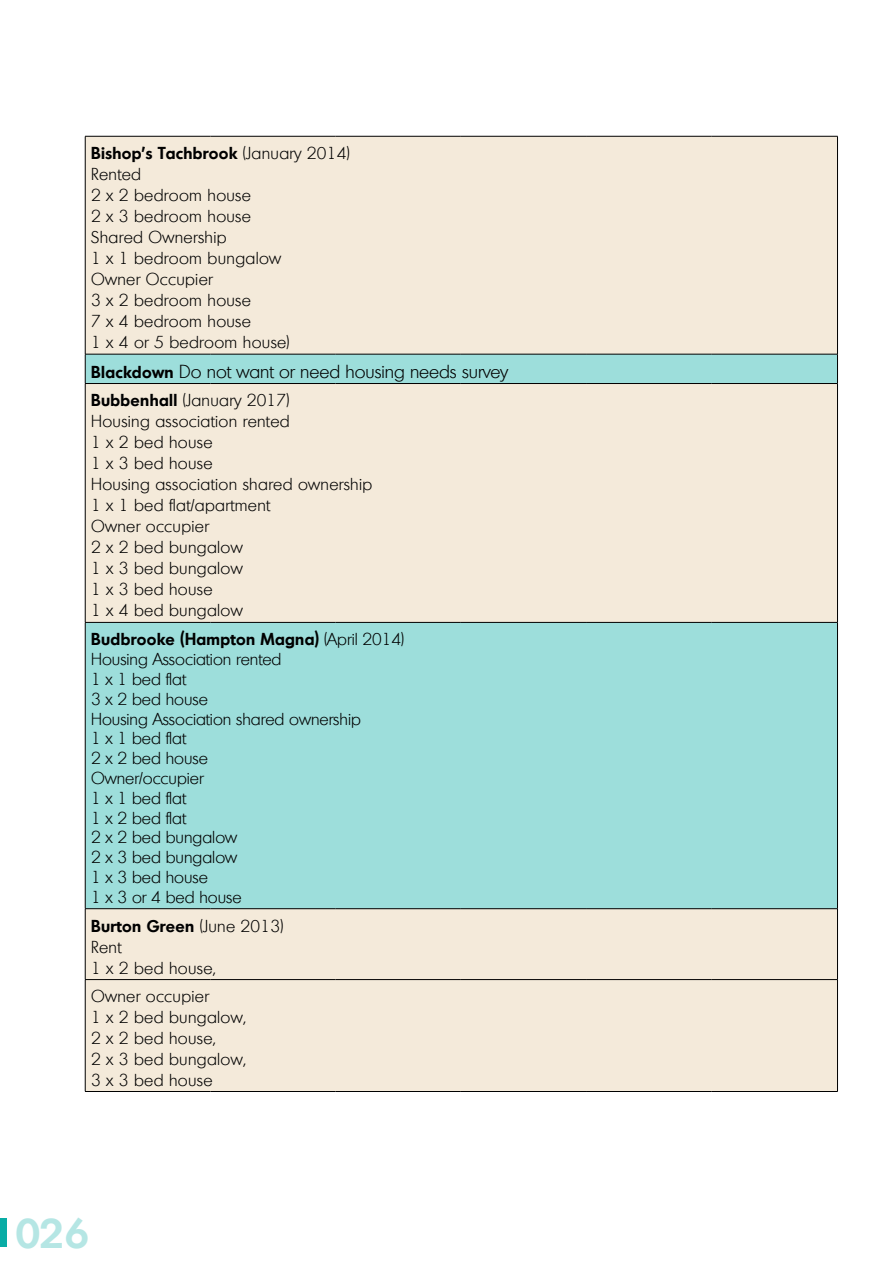
<style>
.page{position:relative;width:893px;height:1263px;background:#fff}
.page>*{position:absolute;margin:0;border:0;box-sizing:border-box;transform-origin:0 0}
.t1{font:600 40.5px "Montreal";color:#b5e6e4}
.t2{font:300 18px "Montreal";color:#000}
.t3{font:300 16.5px/21px "Montreal";letter-spacing:.02em;color:#000}
.t4{font:300 16.5px/19.8px "Montreal";color:#000}
.s1{font-weight:600}
.s2{font-weight:600;font-size:16.5px}
</style>
<div class="page">
<div style="left:0;top:1219px;width:7px;height:28px;background:#09aca5"></div>
<div style="left:86px;top:137px;width:751px;height:954px;background:#f4eada"></div>
<svg style="left:86px;top:355px;width:751px;height:553px;background:#c2e3da"></svg>
<hr style="left:85px;top:136px;width:125px;height:1px;background:#000">
<hr style="left:85px;top:136px;width:1px;height:218px;background:#000">
<hr style="left:210px;top:136px;width:126px;height:1px;background:#000">
<hr style="left:336px;top:136px;width:125px;height:1px;background:#000">
<hr style="left:461px;top:136px;width:125px;height:1px;background:#000">
<hr style="left:586px;top:136px;width:125px;height:1px;background:#000">
<hr style="left:711px;top:136px;width:127px;height:1px;background:#000">
<hr style="left:837px;top:136px;width:1px;height:218px;background:#000">
<hr style="left:85px;top:354px;width:125px;height:1px;background:#000">
<svg style="left:85px;top:354px;width:1px;height:29px"></svg>
<hr style="left:210px;top:354px;width:126px;height:1px;background:#000">
<hr style="left:336px;top:354px;width:125px;height:1px;background:#000">
<hr style="left:461px;top:354px;width:125px;height:1px;background:#000">
<hr style="left:586px;top:354px;width:125px;height:1px;background:#000">
<hr style="left:711px;top:354px;width:127px;height:1px;background:#000">
<svg style="left:837px;top:354px;width:1px;height:29px"></svg>
<hr style="left:85px;top:383px;width:125px;height:1px;background:#000">
<hr style="left:85px;top:384px;width:1px;height:238px;background:#000">
<hr style="left:210px;top:383px;width:126px;height:1px;background:#000">
<hr style="left:336px;top:383px;width:125px;height:1px;background:#000">
<hr style="left:461px;top:383px;width:125px;height:1px;background:#000">
<hr style="left:586px;top:383px;width:125px;height:1px;background:#000">
<hr style="left:711px;top:383px;width:127px;height:1px;background:#000">
<hr style="left:837px;top:384px;width:1px;height:238px;background:#000">
<hr style="left:85px;top:622px;width:125px;height:1px;background:#000">
<hr style="left:85px;top:623px;width:1px;height:285px;background:#000">
<hr style="left:210px;top:622px;width:126px;height:1px;background:#000">
<hr style="left:336px;top:622px;width:125px;height:1px;background:#000">
<hr style="left:461px;top:622px;width:125px;height:1px;background:#000">
<hr style="left:586px;top:622px;width:125px;height:1px;background:#000">
<hr style="left:711px;top:622px;width:127px;height:1px;background:#000">
<hr style="left:837px;top:623px;width:1px;height:285px;background:#000">
<hr style="left:85px;top:908px;width:125px;height:1px;background:#000">
<hr style="left:85px;top:909px;width:1px;height:70px;background:#000">
<hr style="left:210px;top:908px;width:126px;height:1px;background:#000">
<hr style="left:336px;top:908px;width:125px;height:1px;background:#000">
<hr style="left:461px;top:908px;width:125px;height:1px;background:#000">
<hr style="left:586px;top:908px;width:125px;height:1px;background:#000">
<hr style="left:711px;top:908px;width:127px;height:1px;background:#000">
<hr style="left:837px;top:909px;width:1px;height:70px;background:#000">
<hr style="left:85px;top:979px;width:125px;height:1px;background:#000">
<hr style="left:85px;top:980px;width:1px;height:111px;background:#000">
<hr style="left:210px;top:979px;width:126px;height:1px;background:#000">
<hr style="left:336px;top:979px;width:125px;height:1px;background:#000">
<hr style="left:461px;top:979px;width:125px;height:1px;background:#000">
<hr style="left:586px;top:979px;width:125px;height:1px;background:#000">
<hr style="left:711px;top:979px;width:127px;height:1px;background:#000">
<hr style="left:837px;top:980px;width:1px;height:111px;background:#000">
<hr style="left:85px;top:1091px;width:125px;height:1px;background:#000">
<hr style="left:210px;top:1091px;width:126px;height:1px;background:#000">
<hr style="left:336px;top:1091px;width:125px;height:1px;background:#000">
<hr style="left:461px;top:1091px;width:125px;height:1px;background:#000">
<hr style="left:586px;top:1091px;width:125px;height:1px;background:#000">
<hr style="left:711px;top:1091px;width:127px;height:1px;background:#000">
<p class="t3" style="left:91px;top:143px;width:260px"><span class="s1">Bishop’s Tachbrook</span> (January 2014)<br>Rented<br>2 x 2 bedroom house<br>2 x 3 bedroom house<br>Shared Ownership<br>1 x 1 bedroom bungalow<br>Owner Occupier<br>3 x 2 bedroom house<br>7 x 4 bedroom house<br>1 x 4 or 5 bedroom house)</p>
<p class="t2" style="left:91px;top:360px;width:418px"><span class="s2">Blackdown</span> Do not want or need housing needs survey</p>
<p class="t3" style="left:91px;top:390px;width:283px"><span class="s1">Bubbenhall</span> (January 2017)<br>Housing association rented<br>1 x 2 bed house<br>1 x 3 bed house<br>Housing association shared ownership<br>1 x 1 bed flat/apartment<br>Owner occupier<br>2 x 2 bed bungalow<br>1 x 3 bed bungalow<br>1 x 3 bed house<br>1 x 4 bed bungalow</p>
<p class="t4" style="left:91px;top:629px;width:314px"><span class="s1">Budbrooke (Hampton Magna)</span> (April 2014)<br>Housing Association rented<br>1 x 1 bed flat<br>3 x 2 bed house<br>Housing Association shared ownership<br>1 x 1 bed flat<br>2 x 2 bed house<br>Owner/occupier<br>1 x 1 bed flat<br>1 x 2 bed flat<br>2 x 2 bed bungalow<br>2 x 3 bed bungalow<br>1 x 3 bed house<br>1 x 3 or 4 bed house</p>
<p class="t3" style="left:91px;top:915px;width:194px"><span class="s1">Burton Green</span> (June 2013)<br>Rent<br>1 x 2 bed house,</p>
<p class="t3" style="left:91px;top:985px;width:156px">Owner occupier<br>1 x 2 bed bungalow,<br>2 x 2 bed house,<br>2 x 3 bed bungalow,<br>3 x 3 bed house</p>
<h1 class="t1" style="left:15px;top:1206px;width:76px">026</h1>
</div>
